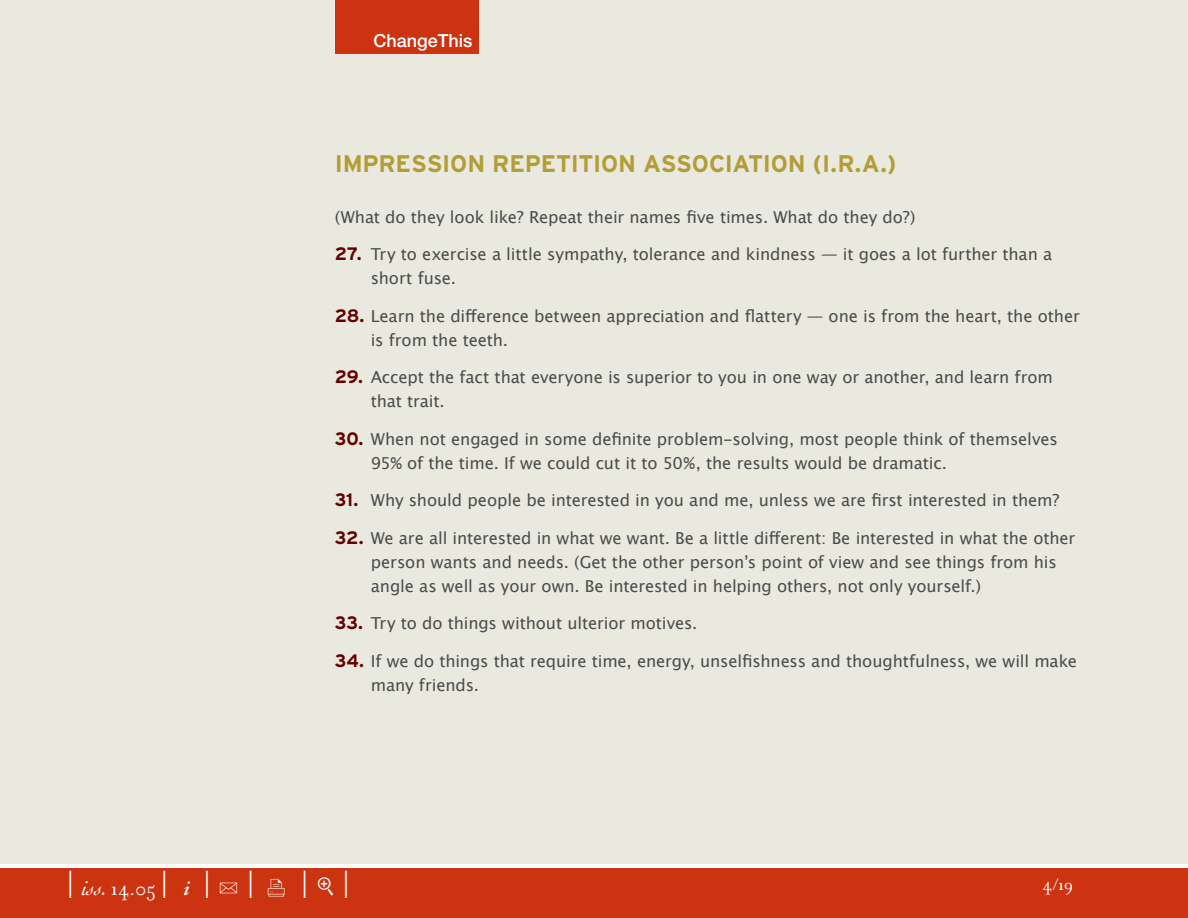
<style>
.page{position:relative;width:1188px;height:918px;background:#fff}
.page>*{position:absolute;margin:0;border:0;box-sizing:border-box;transform-origin:0 0}
.t1{font:36px "Filosofia";color:#fff}
.t2{font:700 24px "Interstate";letter-spacing:-.01em;color:#b39d36}
.t3{font:21px "Filosofia";color:#fff}
.t4{font:500 18px "Helvetica Neue";color:#fff}
.t5{font:18px "Filosofia";color:#fff}
.t6{font:16.5px/24px "Lucida Grande";letter-spacing:-.005em;color:#4b4c4d}
.s1{font-family:"Interstate";font-weight:700;font-size:18px;color:#600}
.s2{font-family:"Cochin";font-style:italic}
.s3{font-size:36px}
.s4{font-family:"Adobe Garamond";font-weight:600;font-style:italic}
.s5{font-family:"FF Dingbests"}
</style>
<div class="page">
<div style="left:0;top:0;width:1188px;height:864px;background:#eae9e0"></div>
<div style="left:0;top:868px;width:1188px;height:50px;background:#c31"></div>
<div style="left:335px;top:0;width:144px;height:54px;background:#c31"></div>
<p class="t4" style="left:374px;top:30px;width:101px">ChangeThis</p>
<h2 class="t2" style="left:335px;top:150px;width:563px">IMPRESSION REPETITION ASSOCIATION (I.R.A.)</h2>
<p class="t6" style="left:335px;top:205px;width:582px">(What do they look like? Repeat their names five times. What do they do?)</p>
<p class="t6" style="left:371px;top:243px;width:683px;text-indent:-36px"><span class="s1">27.</span> Try to exercise a little sympathy, tolerance and kindness — it goes a lot further than a short fuse.</p>
<p class="t6" style="left:371px;top:304px;width:710px;text-indent:-36px"><span class="s1">28.</span> Learn the difference between appreciation and flattery — one is from the heart, the other is from the teeth.</p>
<p class="t6" style="left:371px;top:366px;width:684px;text-indent:-36px"><span class="s1">29.</span> Accept the fact that everyone is superior to you in one way or another, and learn from that trait.</p>
<p class="t6" style="left:371px;top:427px;width:689px;text-indent:-36px"><span class="s1">30.</span> When not engaged in some definite problem-solving, most people think of themselves<br>95% of the time. If we could cut it to 50%, the results would be dramatic.</p>
<p class="t6" style="left:335px;top:489px;width:726px"><span class="s1">31.</span> Why should people be interested in you and me, unless we are first interested in them?</p>
<p class="t6" style="left:371px;top:526px;width:706px;text-indent:-36px"><span class="s1">32.</span> We are all interested in what we want. Be a little different: Be interested in what the other person wants and needs. (Get the other personʼs point of view and see things from his angle as well as your own. Be interested in helping others, not only yourself.)</p>
<p class="t6" style="left:335px;top:612px;width:364px"><span class="s1">33.</span> Try to do things without ulterior motives.</p>
<p class="t6" style="left:371px;top:649px;width:708px;text-indent:-36px"><span class="s1">34.</span> If we do things that require time, energy, unselfishness and thoughtfulness, we will make many friends.</p>
<h1 class="t1" style="left:66px;top:864px;width:11px">|</h1>
<p class="t5" style="left:1043px;top:874px;width:32px">4/19</p>
<p class="t3" style="left:82px;top:877px;width:271px"><span class="s2">iss.</span> 14.05 <span class="s3">|</span> <span class="s4">i</span> <span class="s3">|</span> <span class="s5">U</span> <span class="s3">|</span> <span class="s5">X</span> <span class="s3">| |</span></p>
</div>
